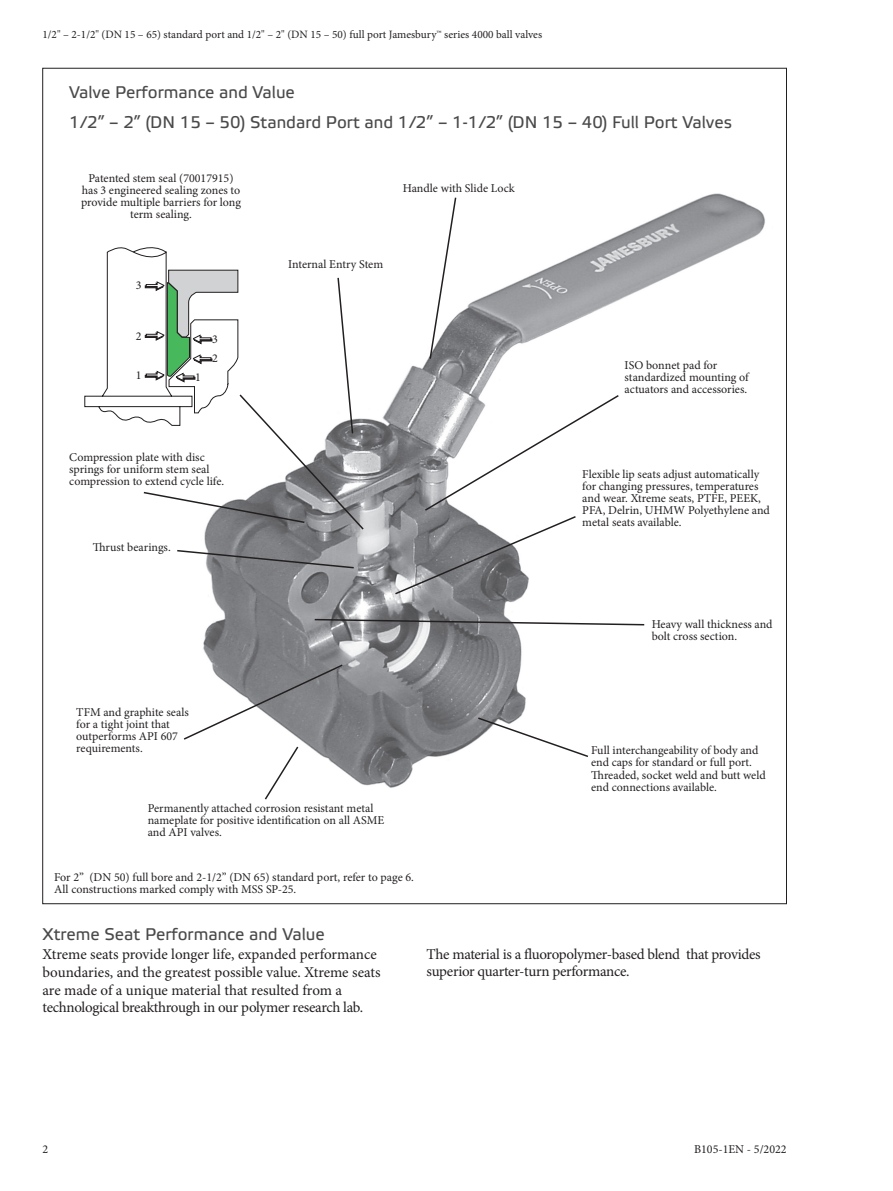
<style>
.page{position:relative;width:893px;height:1191px;background:#fff}
.page>*{position:absolute;margin:0;border:0;box-sizing:border-box;transform-origin:0 0}
.t1{font:16.8px/30px "Etelka Text Pro";color:#4a4a4a}
.t2{font:15px/18px "Minion Pro";letter-spacing:-.015em;color:#231f20}
.t3{font:12px/12px "Minion Pro";color:#231f20}
.t4{font:11.25px "Minion Pro";color:#231f20}
</style>
<div class="page">
<img style="left:203px;top:193px;width:562px;height:595px">
<svg style="left:428px;top:196px;width:29px;height:164px"></svg>
<svg style="left:177px;top:549px;width:178px;height:20px;background:#929395"></svg>
<svg style="left:393px;top:393px;width:227px;height:202px"></svg>
<svg style="left:476px;top:716px;width:114px;height:42px"></svg>
<svg style="left:183px;top:663px;width:161px;height:137px"></svg>
<svg style="left:313px;top:618px;width:333px;height:8px"></svg>
<svg style="left:84px;top:234px;width:281px;height:297px"></svg>
<p class="t4" style="left:43px;top:27px;width:501px">1/2" – 2-1/2" (DN 15 – 65) standard port and 1/2" – 2" (DN 15 – 50) full port Jamesbury™ series 4000 ball valves</p>
<h1 class="t1" style="left:69px;top:78px;width:664px">Valve Performance and Value<br>1/2” – 2” (DN 15 – 50) Standard Port and 1/2” – 1-1/2” (DN 15 – 40) Full Port Valves</h1>
<p class="t3" style="left:81px;top:172px;width:161px;text-align:center">Patented stem seal (70017915) has 3 engineered sealing zones to provide multiple barriers for long term sealing.</p>
<p class="t3" style="left:136px;top:279px;width:7px">3</p>
<p class="t3" style="left:136px;top:330px;width:7px">2</p>
<p class="t3" style="left:136px;top:369px;width:7px">1</p>
<p class="t3" style="left:195px;top:371px;width:7px">1</p>
<p class="t3" style="left:212px;top:329px;width:7px;line-height:19px">3<br>2</p>
<p class="t3" style="left:69px;top:451px;width:156px">Compression plate with disc springs for uniform stem seal compression to extend cycle life.</p>
<p class="t3" style="left:93px;top:541px;width:79px">Thrust bearings.</p>
<p class="t3" style="left:403px;top:182px;width:113px">Handle with Slide Lock</p>
<p class="t3" style="left:288px;top:259px;width:97px">Internal Entry Stem</p>
<p class="t3" style="left:76px;top:706px;width:114px">TFM and graphite seals for a tight joint that outperforms API 607 requirements.</p>
<p class="t3" style="left:148px;top:802px;width:238px">Permanently attached corrosion resistant metal nameplate for positive identification on all ASME and API valves.</p>
<p class="t3" style="left:54px;top:870px;width:361px">For 2” (DN 50) full bore and 2-1/2” (DN 65) standard port, refer to page 6.<br>All constructions marked comply with MSS SP-25.</p>
<p class="t3" style="left:625px;top:359px;width:126px">ISO bonnet pad for standardized mounting of actuators and accessories.</p>
<p class="t3" style="left:582px;top:468px;width:189px">Flexible lip seats adjust automatically for changing pressures, temperatures and wear. Xtreme seats, PTFE, PEEK, PFA, Delrin, UHMW Polyethylene and metal seats available.</p>
<p class="t3" style="left:652px;top:618px;width:122px">Heavy wall thickness and bolt cross section.</p>
<p class="t3" style="left:591px;top:744px;width:176px">Full interchangeability of body and end caps for standard or full port.<br>Threaded, socket weld and butt weld end connections available.</p>
<h1 class="t1" style="left:43px;top:920px;width:284px">Xtreme Seat Performance and Value</h1>
<p class="t2" style="left:43px;top:945px;width:340px">Xtreme seats provide longer life, expanded performance boundaries, and the greatest possible value. Xtreme seats are made of a unique material that resulted from a</p>
<p class="t2" style="left:43px;top:998px;width:322px">technological breakthrough in our polymer research lab.</p>
<p class="t2" style="left:427px;top:946px;width:336px;line-height:16.5px">The material is a fluoropolymer-based blend that provides superior quarter-turn performance.</p>
<p class="t3" style="left:43px;top:1143px;width:7px">2</p>
<p class="t3" style="left:694px;top:1143px;width:94px">B105-1EN - 5/2022</p>
</div>
